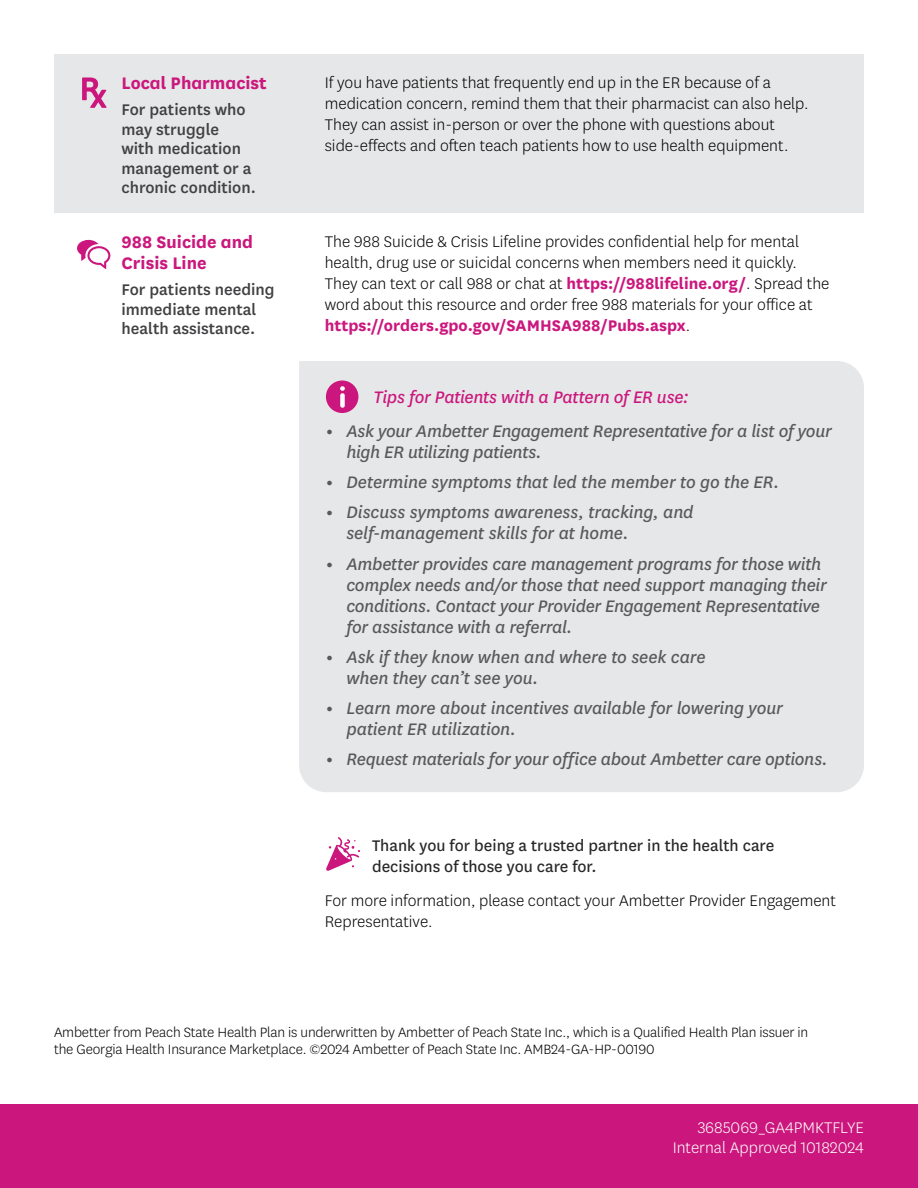
<style>
.page{position:relative;width:918px;height:1188px;background:#fff}
.page>*{position:absolute;margin:0;border:0;box-sizing:border-box;transform-origin:0 0}
.t1{font:italic 19.5px/21px "Centene Sans";letter-spacing:-.01em;color:#58595b}
.t2{font:700 19.5px/21px "Centene Sans";color:#cb177d}
.t3{font:italic 19.5px "Centene Sans";letter-spacing:-.015em;color:#cb177d}
.t4{font:300 18px/21px "Centene Sans";color:#000}
.t5{font:500 18px/19.5px "Centene Sans";color:#414042}
.t6{font:18px/21px "Centene Sans";color:#292829}
.t7{font:300 18px "Centene Sans";color:#fff}
.t8{font:300 15.75px/17.1px "Centene Sans";letter-spacing:-.01em;color:#000}
.s1{font-weight:700;color:#cb177d}
.s2{font-weight:700;font-style:normal}
</style>
<div class="page">
<div style="left:54px;top:54px;width:810px;height:159px;background:#e6e7e8"></div>
<svg style="left:82px;top:78px;width:25px;height:30px"></svg>
<svg style="left:77px;top:240px;width:33px;height:29px"></svg>
<div style="left:299px;top:361px;width:565px;height:431px;background:#e6e7e8"></div>
<div style="left:326px;top:380px;width:32px;height:33px;background:#cb177d;border-radius:50%"></div>
<svg style="left:340px;top:386px;width:5px;height:22px"></svg>
<div style="left:0;top:1105px;width:918px;height:83px;background:#cb177d"></div>
<svg style="left:326px;top:837px;width:34px;height:34px"></svg>
<h3 class="t2" style="left:122px;top:71px;width:147px">Local Pharmacist</h3>
<p class="t5" style="left:122px;top:99px;width:136px">For patients who may struggle with medication management or a chronic condition.</p>
<h3 class="t2" style="left:122px;top:230px;width:133px">988 Suicide and<br>Crisis Line</h3>
<p class="t5" style="left:122px;top:279px;width:155px">For patients needing immediate mental health assistance.</p>
<p class="t4" style="left:325px;top:71px;width:485px">If you have patients that frequently end up in the ER because of a medication concern, remind them that their pharmacist can also help.<br>They can assist in-person or over the phone with questions about side-effects and often teach patients how to use health equipment.</p>
<p class="t4" style="left:325px;top:231px;width:506px">The 988 Suicide &amp; Crisis Lifeline provides confidential help for mental health, drug use or suicidal concerns when members need it quickly.<br>They can text or call 988 or chat at <span class="s1">https://988lifeline.org/</span>. Spread the word about this resource and order free 988 materials for your office at <span class="s1">https://orders.gpo.gov/SAMHSA988/Pubs.aspx</span>.</p>
<h3 class="t3" style="left:373px;top:384px;width:317px">Tips for Patients with a Pattern of ER use:</h3>
<p class="t1" style="left:346px;top:420px;width:487px;text-indent:-20px"><span class="s2">•</span> Ask your Ambetter Engagement Representative for a list of your high ER utilizing patients.</p>
<p class="t1" style="left:326px;top:471px;width:455px"><span class="s2">•</span> Determine symptoms that led the member to go the ER.</p>
<p class="t1" style="left:346px;top:501px;width:349px;text-indent:-20px"><span class="s2">•</span> Discuss symptoms awareness, tracking, and self-management skills for at home.</p>
<p class="t1" style="left:346px;top:552px;width:482px;text-indent:-20px"><span class="s2">•</span> Ambetter provides care management programs for those with complex needs and/or those that need support managing their conditions. Contact your Provider Engagement Representative for assistance with a referral.</p>
<p class="t1" style="left:346px;top:646px;width:361px;text-indent:-20px"><span class="s2">•</span> Ask if they know when and where to seek care when they can’t see you.</p>
<p class="t1" style="left:346px;top:697px;width:438px;text-indent:-20px"><span class="s2">•</span> Learn more about incentives available for lowering your patient ER utilization.</p>
<p class="t1" style="left:326px;top:748px;width:503px"><span class="s2">•</span> Request materials for your office about Ambetter care options.</p>
<p class="t6" style="left:372px;top:834px;width:404px">Thank you for being a trusted partner in the health care decisions of those you care for.</p>
<p class="t4" style="left:325px;top:890px;width:513px">For more information, please contact your Ambetter Provider Engagement<br>Representative.</p>
<p class="t8" style="left:54px;top:1023px;width:756px">Ambetter from Peach State Health Plan is underwritten by Ambetter of Peach State Inc., which is a Qualified Health Plan issuer in the Georgia Health Insurance Marketplace. ©2024 Ambetter of Peach State Inc. AMB24-GA-HP-00190</p>
<p class="t7" style="left:698px;top:1117px;width:168px">3685069_GA4PMKTFLYE</p>
<p class="t7" style="left:673px;top:1136px;width:193px">Internal Approved 10182024</p>
</div>
